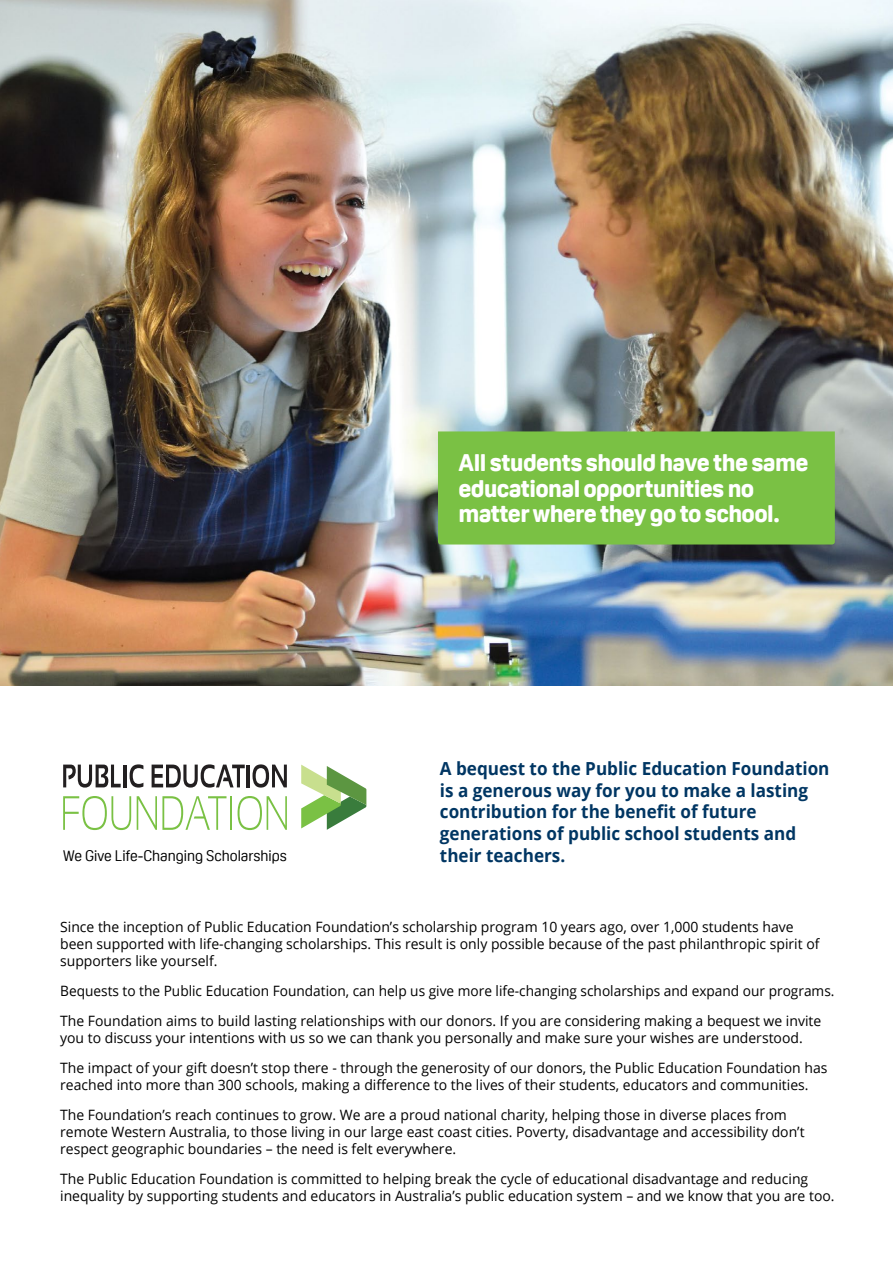
<style>
.page{position:relative;width:893px;height:1263px;background:#fff}
.page>*{position:absolute;margin:0;border:0;box-sizing:border-box;transform-origin:0 0}
.t1{font:800 23.4px/25.5px "Oscine";letter-spacing:-.025em;color:#fff}
.t2{font:700 18px/21.6px "Open Sans";color:#003663;scale:.95 1}
.t3{font:15px "Oscine";color:#000}
.t4{font:14.25px/17.1px "Open Sans";color:#000}
.t5{font:14.25px/29.8px "Open Sans";color:#000;scale:.96 1}
</style>
<div class="page">
<img style="left:0;top:0;width:893px;height:685px">
<div style="left:438px;top:431px;width:397px;height:113px;background:#7ac144"></div>
<svg style="left:63px;top:764px;width:58px;height:23px"></svg>
<hr style="left:124px;top:764px;width:3px;height:23px;background:#221f20">
<svg style="left:130px;top:764px;width:13px;height:23px"></svg>
<svg style="left:152px;top:764px;width:93px;height:23px"></svg>
<hr style="left:246px;top:764px;width:4px;height:23px;background:#221f20">
<svg style="left:252px;top:764px;width:35px;height:23px"></svg>
<svg style="left:63px;top:796px;width:68px;height:34px"></svg>
<svg style="left:137px;top:796px;width:89px;height:34px"></svg>
<hr style="left:230px;top:796px;width:2px;height:34px;background:#7ac144">
<svg style="left:238px;top:796px;width:49px;height:34px"></svg>
<svg style="left:301px;top:765px;width:65px;height:65px"></svg>
<p class="t3" style="left:63px;top:847px;width:225px">We Give Life-Changing Scholarships</p>
<h1 class="t1" style="left:459px;top:450px;width:351px">All students should have the same educational opportunities no matter where they go to school.</h1>
<p class="t2" style="left:440px;top:757px;width:412px">A bequest to the Public Education Foundation is a generous way for you to make a lasting contribution for the benefit of future generations of public school students and their teachers.</p>
<p class="t4" style="left:60px;top:918px;width:761px">Since the inception of Public Education Foundation’s scholarship program 10 years ago, over 1,000 students have been supported with life-changing scholarships. This result is only possible because of the past philanthropic spirit of supporters like yourself.</p>
<p class="t5" style="left:60px;top:975px;width:808px">Bequests to the Public Education Foundation, can help us give more life-changing scholarships and expand our programs.<br>The Foundation aims to build lasting relationships with our donors. If you are considering making a bequest we invite</p>
<p class="t4" style="left:60px;top:1022px;width:769px;line-height:29.8px">you to discuss your intentions with us so we can thank you personally and make sure your wishes are understood.<br>The impact of your gift doesn’t stop there - through the generosity of our donors, the Public Education Foundation has</p>
<p class="t4" style="left:60px;top:1069px;width:750px;line-height:29.8px">reached into more than 300 schools, making a difference to the lives of their students, educators and communities.<br>The Foundation’s reach continues to grow. We are a proud national charity, helping those in diverse places from</p>
<p class="t4" style="left:60px;top:1123px;width:746px">remote Western Australia, to those living in our large east coast cities. Poverty, disadvantage and accessibility don’t respect geographic boundaries – the need is felt everywhere.</p>
<p class="t4" style="left:60px;top:1170px;width:776px">The Public Education Foundation is committed to helping break the cycle of educational disadvantage and reducing inequality by supporting students and educators in Australia’s public education system – and we know that you are too.</p>
</div>
